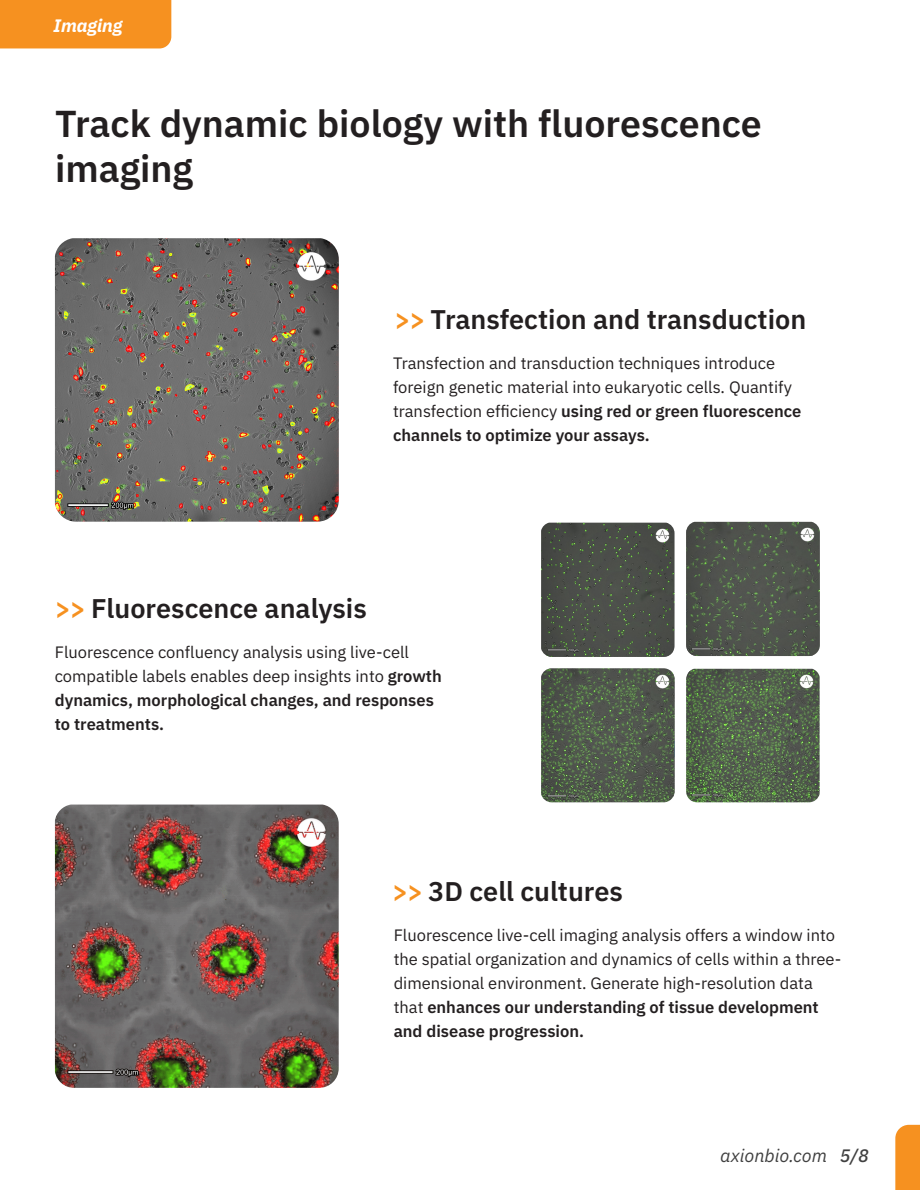
<style>
.page{position:relative;width:920px;height:1190px;background:#fff}
.page>*{position:absolute;margin:0;border:0;box-sizing:border-box;transform-origin:0 0}
.t1{font:600 37.5px "IBM Plex Sans";color:#231f20}
.t2{font:600 27px "IBM Plex Sans";color:#231f20}
.t3{font:italic 18px "IBM Plex Sans";color:#404040}
.t4{font:italic 700 18px "IBM Plex Sans";color:#fff}
.t5{font:16.5px/24px "IBM Plex Sans";color:#231f20}
.t6{font:600 16.5px/24px "IBM Plex Sans";color:#231f20}
.s1{color:#f69120}
.s2{font-weight:600}
.s3{font-weight:400}
.s4{font-weight:500}
</style>
<div class="page">
<svg style="left:895px;top:1124px;width:24px;height:65px"></svg>
<div style="left:0;top:0;width:171px;height:48px;background:#f69120"></div>
<img style="left:55px;top:238px;width:283px;height:283px">
<img style="left:55px;top:804px;width:283px;height:283px">
<img style="left:541px;top:522px;width:133px;height:134px">
<img style="left:686px;top:521px;width:133px;height:135px">
<img style="left:541px;top:668px;width:133px;height:134px">
<img style="left:686px;top:668px;width:133px;height:134px">
<p class="t4" style="left:54px;top:11px;width:70px">Imaging</p>
<p class="t1" style="left:55px;top:95px;width:708px">Track dynamic biology with fluorescence</p>
<p class="t1" style="left:55px;top:140px;width:139px">imaging</p>
<p class="t2" style="left:394px;top:298px;width:413px"><span class="s1">&gt;&gt;</span> Transfection and transduction</p>
<p class="t5" style="left:393px;top:349px;width:409px">Transfection and transduction techniques introduce foreign genetic material into eukaryotic cells. Quantify transfection efficiency <span class="s2">using red or green fluorescence channels to optimize your assays.</span></p>
<p class="t2" style="left:55px;top:586px;width:313px"><span class="s1">&gt;&gt;</span> Fluorescence analysis</p>
<p class="t5" style="left:55px;top:638px;width:388px">Fluorescence confluency analysis using live-cell compatible labels enables deep insights into <span class="s2">growth dynamics, morphological changes, and responses</span></p>
<p class="t6" style="left:55px;top:710px;width:111px">to treatments.</p>
<p class="t2" style="left:392px;top:870px;width:232px"><span class="s1">&gt;&gt;</span> 3D cell cultures</p>
<p class="t5" style="left:393px;top:921px;width:449px">Fluorescence live-cell imaging analysis offers a window into the spatial organization and dynamics of cells within a three&shy;dimensional environment. Generate high-resolution data</p>
<p class="t6" style="left:393px;top:993px;width:426px"><span class="s3">that</span> enhances our understanding of tissue development and disease progression.</p>
<p class="t3" style="left:720px;top:1141px;width:150px">axionbio.com <span class="s4">5/8</span></p>
</div>
